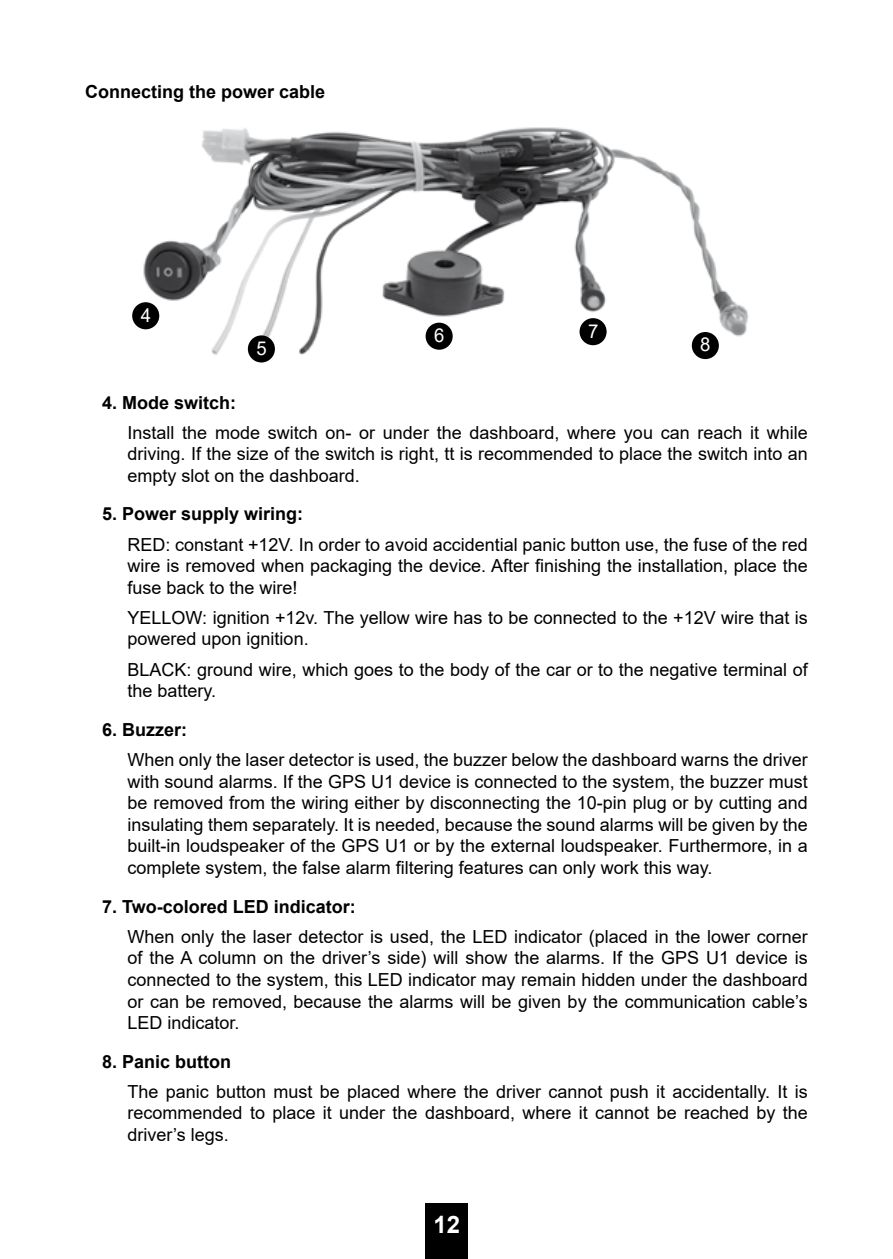
<style>
.page{position:relative;width:893px;height:1259px;background:#fff}
.page>*{position:absolute;margin:0;border:0;box-sizing:border-box;transform-origin:0 0}
.t1{font:700 24px "Arial";color:#fff}
.t2{font:19.2px "Arial";color:#fff}
.t3{font:18px/21.6px "Arial";color:#000;text-align:justify}
.t4{font:700 18px "Arial";color:#000}
</style>
<div class="page">
<div style="left:426px;top:1203px;width:42px;height:56px;background:#000"></div>
<img style="left:132px;top:127px;width:617px;height:236px">
<div style="left:132px;top:302px;width:27px;height:27px;background:#000;border-radius:50%"></div>
<div style="left:248px;top:335px;width:27px;height:27px;background:#000;border-radius:50%"></div>
<div style="left:426px;top:323px;width:27px;height:27px;background:#000;border-radius:50%"></div>
<div style="left:579px;top:318px;width:28px;height:27px;background:#000;border-radius:50%"></div>
<div style="left:692px;top:332px;width:27px;height:27px;background:#000;border-radius:50%"></div>
<p class="t4" style="left:85px;top:79px;width:242px">Connecting the power cable</p>
<p class="t2" style="left:141px;top:302px;width:12px">4</p>
<p class="t2" style="left:256px;top:335px;width:12px">5</p>
<p class="t2" style="left:434px;top:322px;width:12px">6</p>
<p class="t2" style="left:588px;top:317px;width:12px">7</p>
<p class="t2" style="left:700px;top:331px;width:12px">8</p>
<p class="t4" style="left:102px;top:389px;width:136px">4. Mode switch:</p>
<p class="t3" style="left:128px;top:421px;width:682px">Install the mode switch on- or under the dashboard, where you can reach it while driving. If the size of the switch is right, tt is recommended to place the switch into an empty slot on the dashboard.</p>
<p class="t4" style="left:102px;top:501px;width:203px">5. Power supply wiring:</p>
<p class="t3" style="left:128px;top:533px;width:682px">RED: constant +12V. In order to avoid accidential panic button use, the fuse of the red wire is removed when packaging the device. After finishing the installation, place the fuse back to the wire!</p>
<p class="t3" style="left:128px;top:606px;width:682px">YELLOW: ignition +12v. The yellow wire has to be connected to the +12V wire that is powered upon ignition.</p>
<p class="t3" style="left:128px;top:658px;width:682px">BLACK: ground wire, which goes to the body of the car or to the negative terminal of the battery.</p>
<p class="t4" style="left:102px;top:717px;width:87px">6. Buzzer:</p>
<p class="t3" style="left:128px;top:748px;width:682px">When only the laser detector is used, the buzzer below the dashboard warns the driver with sound alarms. If the GPS U1 device is connected to the system, the buzzer must be removed from the wiring either by disconnecting the 10-pin plug or by cutting and insulating them separately. It is needed, because the sound alarms will be given by the built-in loudspeaker of the GPS U1 or by the external loudspeaker. Furthermore, in a complete system, the false alarm filtering features can only work this way.</p>
<p class="t4" style="left:102px;top:893px;width:255px">7. Two-colored LED indicator:</p>
<p class="t3" style="left:128px;top:925px;width:682px">When only the laser detector is used, the LED indicator (placed in the lower corner of the A column on the driver’s side) will show the alarms. If the GPS U1 device is connected to the system, this LED indicator may remain hidden under the dashboard or can be removed, because the alarms will be given by the communication cable’s LED indicator.</p>
<p class="t4" style="left:102px;top:1048px;width:131px">8. Panic button</p>
<p class="t3" style="left:128px;top:1080px;width:682px">The panic button must be placed where the driver cannot push it accidentally. It is recommended to place it under the dashboard, where it cannot be reached by the driver’s legs.</p>
<h1 class="t1" style="left:434px;top:1207px;width:28px">12</h1>
</div>
